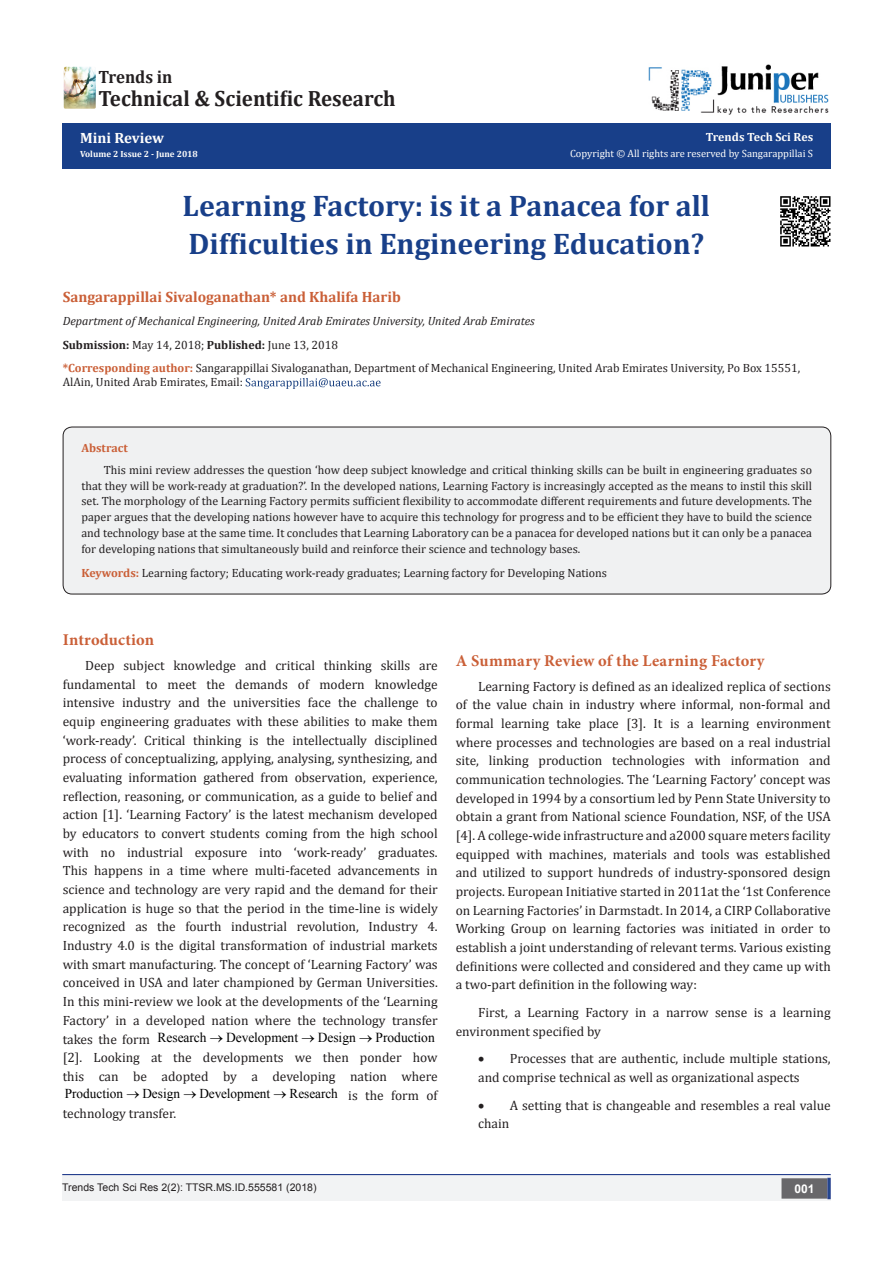
<style>
.page{position:relative;width:893px;height:1263px;background:#fff}
.page>*{position:absolute;margin:0;border:0;box-sizing:border-box;transform-origin:0 0}
.t1{font:700 29.85px/37.3px "Cambria";color:#183f89}
.t2{font:700 22.2px "Cambria";color:#231f20;scale:.94 1}
.t3{font:700 17.85px "Cambria";color:#231f20;scale:.94 1}
.t4{font:700 16.5px "Minion Pro";letter-spacing:.015em;color:#ca5f37}
.t5{font:700 15px "Cambria";color:#ca5f37}
.t6{font:700 15px "Cambria";color:#fffefc}
.t7{font:13.8px "Times New Roman";letter-spacing:-.005em;color:#000}
.t8{font:13.5px/18.8px "Cambria";color:#231f20}
.t9{font:13.5px "Times New Roman";letter-spacing:-.005em;color:#000}
.t10{font:12px/15.8px "Cambria";color:#231f20}
.t11{font:italic 12px "Cambria";color:#231f20}
.t12{font:700 12px "Cambria";color:#fffefc}
.t13{font:700 12px "Cambria";color:#ca5f37}
.t14{font:700 12px "Arial";color:#fff}
.t15{font:10.5px "Cambria";color:#fffefc}
.t16{font:10.5px "Arial";color:#231f20}
.t17{font:700 9px "Cambria";color:#fffefc}
.s1{font-weight:700}
.s2{font-weight:700;color:#ca5f37}
</style>
<div class="page">
<div style="left:62px;top:123px;width:769px;height:45px;background:#183f89"></div>
<svg style="left:246px;top:378px;width:135px;height:11px"></svg>
<img style="left:648px;top:64px;width:181px;height:51px">
<div style="left:62px;top:1174px;width:393px;height:27px;background:#f2f3f4"></div>
<div style="left:455px;top:1175px;width:376px;height:26px;background:#f2f3f4"></div>
<div style="left:782px;top:1179px;width:45px;height:19px;background:#68676a"></div>
<div style="left:781px;top:1178px;width:46px;height:20px;border:2px solid #68676a"></div>
<svg style="left:827px;top:1178px;width:4px;height:21px"></svg>
<hr style="left:62px;top:1174px;width:769px;height:1px;background:#253f8e">
<img style="left:64px;top:67px;width:32px;height:42px">
<div style="left:63px;top:427px;width:768px;height:167px;background:#f0f1f2;border-radius:9px"></div>
<div style="left:63px;top:427px;width:768px;height:167px;border:1px solid #231f20;border-radius:9px"></div>
<img style="left:780px;top:196px;width:51px;height:51px">
<p class="t3" style="left:98px;top:64px;width:80px">Trends in</p>
<p class="t2" style="left:98px;top:83px;width:318px">Technical &amp; Scientific Research</p>
<p class="t12" style="left:706px;top:129px;width:109px">Trends Tech Sci Res</p>
<p class="t15" style="left:570px;top:147px;width:245px">Copyright © All rights are reserved by Sangarappillai S</p>
<p class="t1" style="left:183px;top:187px;width:529px">Learning Factory: is it a Panacea for all<br>Difficulties in Engineering Education?</p>
<p class="t5" style="left:63px;top:286px;width:340px">Sangarappillai Sivaloganathan* and Khalifa Harib</p>
<p class="t11" style="left:63px;top:313px;width:474px">Department of Mechanical Engineering, United Arab Emirates University, United Arab Emirates</p>
<p class="t10" style="left:63px;top:337px;width:277px"><span class="s1">Submission:</span> May 14, 2018; <span class="s1">Published:</span> June 13, 2018</p>
<p class="t10" style="left:63px;top:361px;width:739px;line-height:14.4px"><span class="s2">*Corresponding author:</span> Sangarappillai Sivaloganathan, Department of Mechanical Engineering, United Arab Emirates University, Po Box 15551,<br>AlAin, United Arab Emirates, Email:</p>
<p class="t6" style="left:80px;top:128px;width:85px">Mini Review</p>
<p class="t17" style="left:80px;top:148px;width:119px">Volume 2 Issue 2 - June 2018</p>
<p class="t13" style="left:81px;top:440px;width:48px">Abstract</p>
<p class="t10" style="left:81px;top:462px;width:732px;text-align:justify;text-indent:22px">This mini review addresses the question ‘how deep subject knowledge and critical thinking skills can be built in engineering graduates so that they will be work-ready at graduation?’. In the developed nations, Learning Factory is increasingly accepted as the means to instil this skill set. The morphology of the Learning Factory permits sufficient flexibility to accommodate different requirements and future developments. The paper argues that the developing nations however have to acquire this technology for progress and to be efficient they have to build the science and technology base at the same time. It concludes that Learning Laboratory can be a panacea for developed nations but it can only be a panacea for developing nations that simultaneously build and reinforce their science and technology bases.</p>
<p class="t10" style="left:81px;top:565px;width:527px"><span class="s2">Keywords:</span> Learning factory; Educating work-ready graduates; Learning factory for Developing Nations</p>
<p class="t4" style="left:63px;top:628px;width:93px">Introduction</p>
<p class="t8" style="left:63px;top:656px;width:377px;text-align:justify;text-indent:22px">Deep subject knowledge and critical thinking skills are fundamental to meet the demands of modern knowledge intensive industry and the universities face the challenge to equip engineering graduates with these abilities to make them ‘work-ready’. Critical thinking is the intellectually disciplined process of conceptualizing, applying, analysing, synthesizing, and evaluating information gathered from observation, experience, reflection, reasoning, or communication, as a guide to belief and action [1]. ‘Learning Factory’ is the latest mechanism developed by educators to convert students coming from the high school with no industrial exposure into ‘work-ready’ graduates.<br>This happens in a time where multi-faceted advancements in science and technology are very rapid and the demand for their application is huge so that the period in the time-line is widely recognized as the fourth industrial revolution, Industry 4.<br>Industry 4.0 is the digital transformation of industrial markets with smart manufacturing. The concept of ‘Learning Factory’ was conceived in USA and later championed by German Universities.<br>In this mini-review we look at the developments of the ‘Learning Factory’ in a developed nation where the technology transfer takes the form</p>
<p class="t7" style="left:157px;top:1028px;width:279px">Research → Development → Design → Production</p>
<p class="t8" style="left:63px;top:1048px;width:376px">[2]. Looking at the developments we then ponder how this can be adopted by a developing nation where</p>
<p class="t9" style="left:65px;top:1085px;width:275px">Production → Design → Development → Research</p>
<p class="t8" style="left:348px;top:1085px;width:91px">is the form of</p>
<p class="t8" style="left:63px;top:1104px;width:115px">technology transfer.</p>
<p class="t4" style="left:456px;top:649px;width:310px">A Summary Review of the Learning Factory</p>
<p class="t8" style="left:456px;top:676px;width:377px;text-align:justify;text-indent:22px">Learning Factory is defined as an idealized replica of sections of the value chain in industry where informal, non-formal and formal learning take place [3]. It is a learning environment where processes and technologies are based on a real industrial site, linking production technologies with information and communication technologies. The ‘Learning Factory’ concept was developed in 1994 by a consortium led by Penn State University to obtain a grant from National science Foundation, NSF, of the USA [4]. A college-wide infrastructure and a2000 square meters facility equipped with machines, materials and tools was established and utilized to support hundreds of industry-sponsored design projects. European Initiative started in 2011at the ‘1st Conference on Learning Factories’ in Darmstadt. In 2014, a CIRP Collaborative Working Group on learning factories was initiated in order to establish a joint understanding of relevant terms. Various existing definitions were collected and considered and they came up with a two-part definition in the following way:</p>
<p class="t8" style="left:456px;top:1003px;width:376px;text-indent:22px">First, a Learning Factory in a narrow sense is a learning environment specified by</p>
<p class="t8" style="left:478px;top:1049px;width:354px">• Processes that are authentic, include multiple stations, and comprise technical as well as organizational aspects</p>
<p class="t8" style="left:478px;top:1096px;width:354px">• A setting that is changeable and resembles a real value chain</p>
<p class="t16" style="left:62px;top:1180px;width:256px">Trends Tech Sci Res 2(2): TTSR.MS.ID.555581 (2018)</p>
<p class="t14" style="left:794px;top:1180px;width:22px">001</p>
</div>
